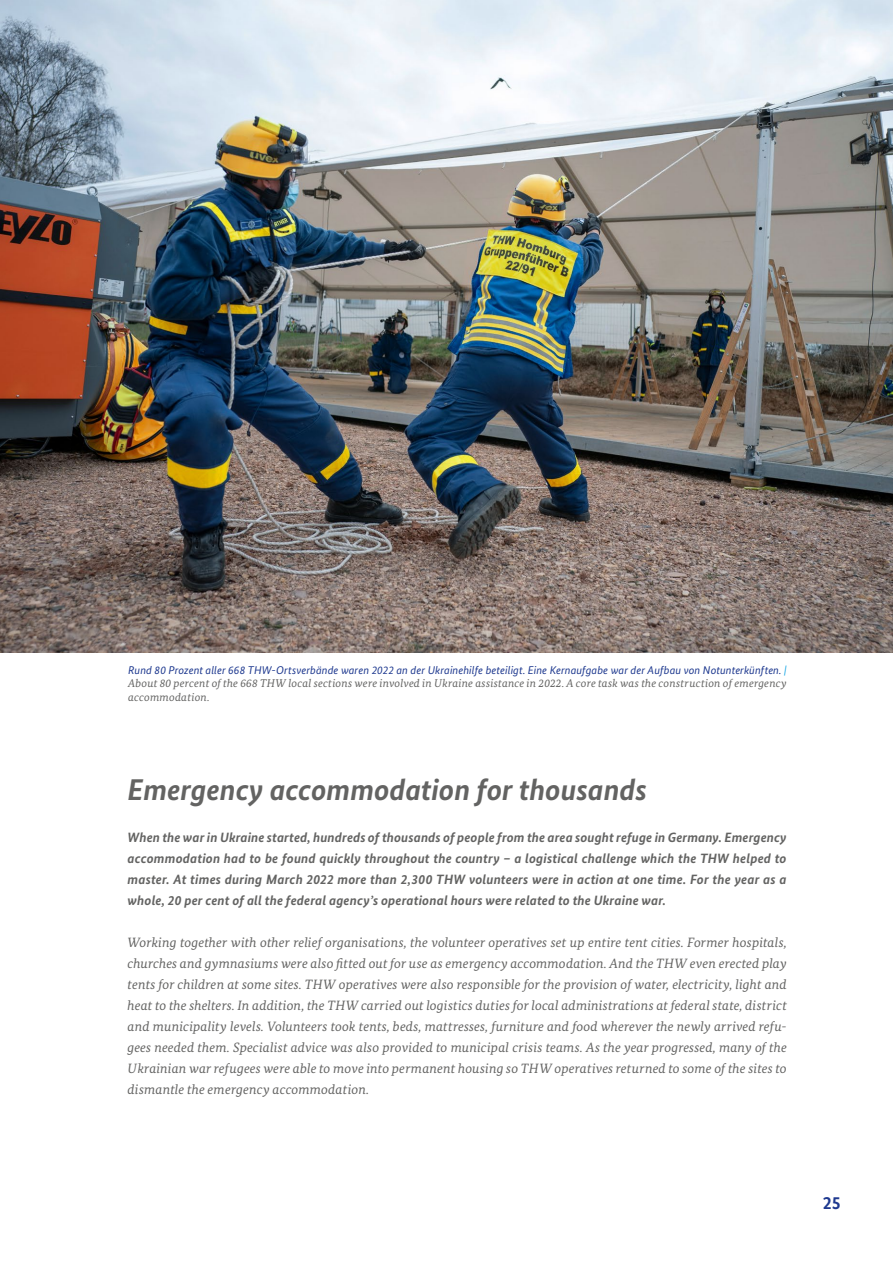
<style>
.page{position:relative;width:893px;height:1263px;background:#fff}
.page>*{position:absolute;margin:0;border:0;box-sizing:border-box;transform-origin:0 0}
.t1{font:italic 700 30px "Bundes Sans";letter-spacing:-.005em;color:#636362}
.t2{font:700 18px "Bundes Sans";color:#1e398f}
.t3{font:italic 13.5px/21px "Bundes Serif";letter-spacing:.01em;color:#636362;text-align:justify}
.t4{font:italic 700 13.5px/21px "Bundes Sans";letter-spacing:.01em;color:#636362;text-align:justify}
.t5{font:italic 11.25px/13.5px "Bundes Serif";letter-spacing:.02em;color:#636362}
.t6{font:italic 11.25px "Bundes Sans";letter-spacing:.005em;color:#1e398f}
.s1{font-family:"Bundes Serif";color:#009ee3}
</style>
<div class="page">
<img style="left:0;top:0;width:893px;height:653px">
<p class="t6" style="left:128px;top:663px;width:660px">Rund 80 Prozent aller 668 THW-Ortsverbände waren 2022 an der Ukrainehilfe beteiligt. Eine Kernaufgabe war der Aufbau von Notunterkünften. <span class="s1">|</span></p>
<p class="t5" style="left:128px;top:677px;width:660px">About 80 percent of the 668 THW local sections were involved in Ukraine assistance in 2022. A core task was the construction of emergency accommodation.</p>
<h2 class="t1" style="left:128px;top:771px;width:521px">Emergency accommodation for thousands</h2>
<p class="t4" style="left:128px;top:826px;width:661px">When the war in Ukraine started, hundreds of thousands of people from the area sought refuge in Germany. Emergency accommodation had to be found quickly throughout the country – a logistical challenge which the THW helped to master. At times during March 2022 more than 2,300 THW volunteers were in action at one time. For the year as a whole, 20 per cent of all the federal agency’s operational hours were related to the Ukraine war.</p>
<p class="t3" style="left:128px;top:931px;width:661px">Working together with other relief organisations, the volunteer operatives set up entire tent cities. Former hospitals, churches and gymnasiums were also fitted out for use as emergency accommodation. And the THW even erected play tents for children at some sites. THW operatives were also responsible for the provision of water, electricity, light and heat to the shelters. In addition, the THW carried out logistics duties for local administrations at federal state, district and municipality levels. Volunteers took tents, beds, mattresses, furniture and food wherever the newly arrived refu&shy;gees needed them. Specialist advice was also provided to municipal crisis teams. As the year progressed, many of the Ukrainian war refugees were able to move into permanent housing so THW operatives returned to some of the sites to dismantle the emergency accommodation.</p>
<h2 class="t2" style="left:823px;top:1192px;width:20px">25</h2>
</div>
